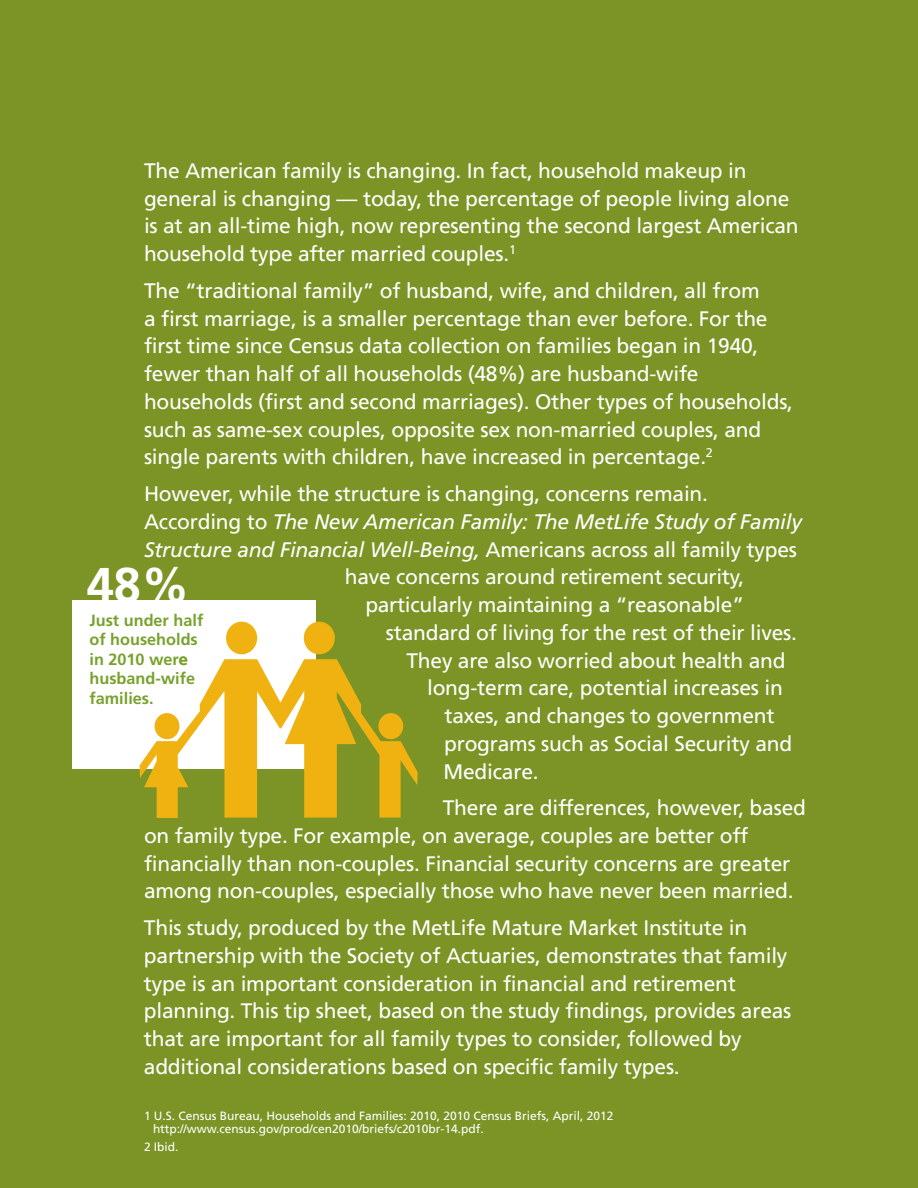
<style>
.page{position:relative;width:918px;height:1188px;background:#7b9425}
.page>*{position:absolute;margin:0;border:0;box-sizing:border-box;transform-origin:0 0}
.t1{font:700 48.75px "Frutiger";color:#fff}
.t2{font:21px/27.8px "Frutiger";letter-spacing:-.01em;color:#fff}
.t3{font:italic 21px "Frutiger";letter-spacing:-.01em;color:#fff}
.t4{font:700 16.2px/19.5px "Frutiger";color:#78a22d}
.t5{font:12px/13.5px "Frutiger";color:#fff}
.s1{font-style:normal}
</style>
<div class="page">
<div style="left:72px;top:600px;width:244px;height:169px;background:#fff"></div>
<div style="left:226px;top:622px;width:31px;height:32px;background:#efb211;border-radius:50%"></div>
<div style="left:304px;top:622px;width:31px;height:32px;background:#efb211;border-radius:50%"></div>
<svg style="left:140px;top:659px;width:278px;height:159px"></svg>
<p class="t2" style="left:144px;top:158px;width:656px">The American family is changing. In fact, household makeup in general is changing — today, the percentage of people living alone is at an all-time high, now representing the second largest American household type after married couples.<sup>1</sup></p>
<p class="t2" style="left:144px;top:278px;width:651px">The “traditional family” of husband, wife, and children, all from<br>a first marriage, is a smaller percentage than ever before. For the first time since Census data collection on families began in 1940, fewer than half of all households (48%) are husband-wife households (first and second marriages). Other types of households, such as same-sex couples, opposite sex non-married couples, and single parents with children, have increased in percentage.<sup>2</sup></p>
<p class="t2" style="left:144px;top:481px;width:566px">However, while the structure is changing, concerns remain.</p>
<p class="t3" style="left:144px;top:513px;width:659px"><span class="s1">According to</span> The New American Family: The MetLife Study of Family</p>
<p class="t3" style="left:144px;top:541px;width:655px">Structure and Financial Well-Being, <span class="s1">Americans across all family types</span></p>
<p class="t2" style="left:345px;top:565px;width:401px">have concerns around retirement security,</p>
<p class="t2" style="left:365px;top:592px;width:380px">particularly maintaining a “reasonable”</p>
<p class="t2" style="left:386px;top:620px;width:413px">standard of living for the rest of their lives.</p>
<p class="t2" style="left:407px;top:648px;width:381px">They are also worried about health and</p>
<p class="t2" style="left:427px;top:676px;width:357px">long-term care, potential increases in</p>
<p class="t2" style="left:444px;top:703px;width:332px">taxes, and changes to government</p>
<p class="t2" style="left:444px;top:731px;width:350px">programs such as Social Security and</p>
<p class="t2" style="left:444px;top:759px;width:97px">Medicare.</p>
<p class="t2" style="left:144px;top:796px;width:663px;text-indent:299px">There are differences, however, based on family type. For example, on average, couples are better off financially than non-couples. Financial security concerns are greater among non-couples, especially those who have never been married.</p>
<p class="t2" style="left:144px;top:916px;width:649px">This study, produced by the MetLife Mature Market Institute in partnership with the Society of Actuaries, demonstrates that family type is an important consideration in financial and retirement planning. This tip sheet, based on the study findings, provides areas that are important for all family types to consider, followed by additional considerations based on specific family types.</p>
<h1 class="t1" style="left:87px;top:565px;width:105px">48%</h1>
<p class="t4" style="left:89px;top:612px;width:115px">Just under half of households in 2010 were husband-wife families.</p>
<p class="t5" style="left:153px;top:1110px;width:462px;text-indent:-9px">1 U.S. Census Bureau, Households and Families: 2010, 2010 Census Briefs, April, 2012 http://www.census.gov/prod/cen2010/briefs/c2010br-14.pdf.</p>
<p class="t5" style="left:144px;top:1141px;width:36px">2 Ibid.</p>
</div>
